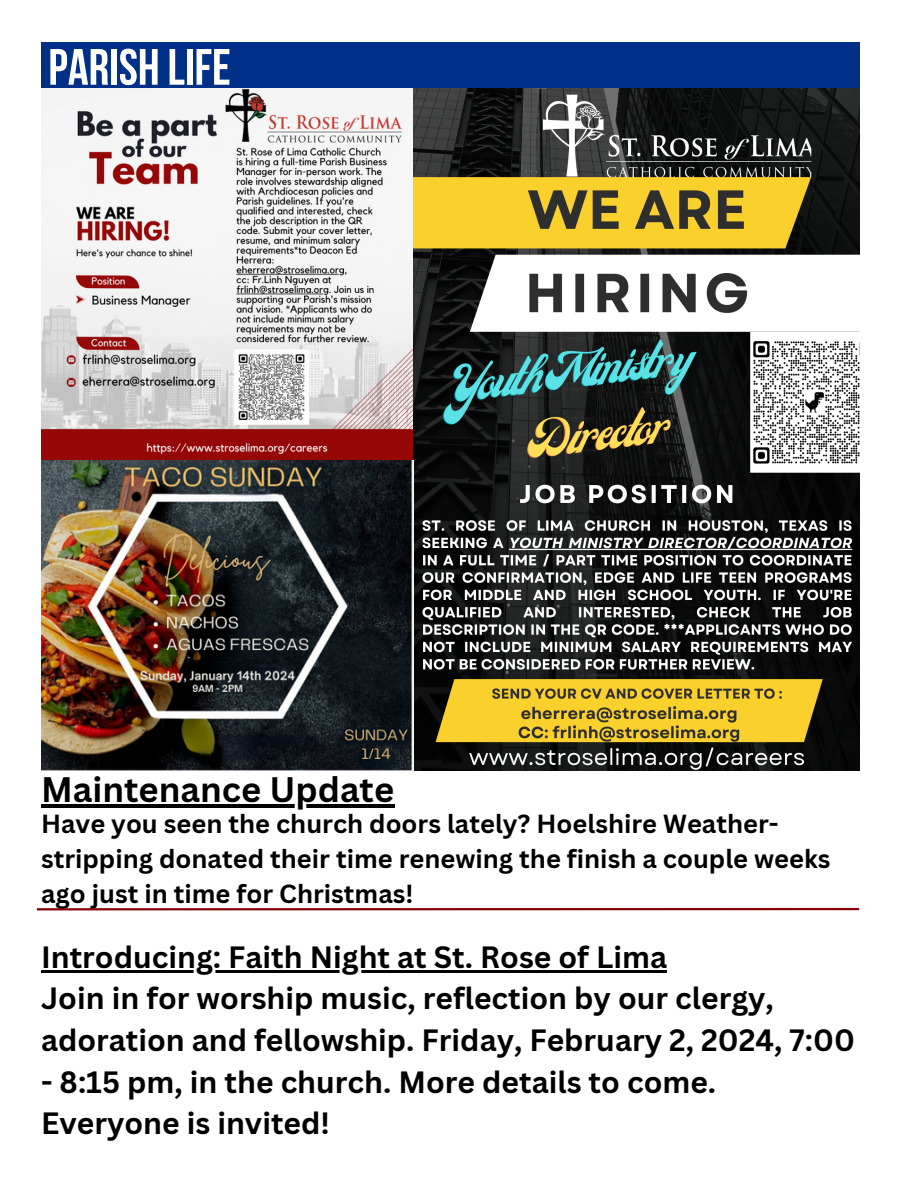
<style>
.page{position:relative;width:918px;height:1188px;background:#fff}
.page>*{position:absolute;margin:0;border:0;box-sizing:border-box;transform-origin:0 0}
.t1{font:700 51px "Bebas Neue";color:#fff}
.t2{font:700 34.5px "Canva Sans";color:#000}
.t3{font:700 30px/41.7px "Canva Sans";color:#000}
.t4{font:700 25.5px/34.8px "Canva Sans";color:#000}
</style>
<div class="page">
<div style="left:41px;top:43px;width:818px;height:46px;background:#003087"></div>
<img style="left:41px;top:89px;width:818px;height:682px">
<hr style="left:41px;top:804px;width:353px;height:3px;background:#000">
<hr style="left:41px;top:970px;width:626px;height:2px;background:#000">
<hr style="left:37px;top:908px;width:822px;height:2px;background:#870000">
<p class="t1" style="left:48px;top:46px;width:184px">PARISH LIFE</p>
<p class="t2" style="left:41px;top:765px;width:355px">Maintenance Update</p>
<p class="t4" style="left:41px;top:806px;width:791px">Have you seen the church doors lately? Hoelshire Weather&shy;stripping donated their time renewing the finish a couple weeks ago just in time for Christmas!</p>
<p class="t3" style="left:41px;top:935px;width:627px">Introducing: Faith Night at St. Rose of Lima</p>
<p class="t3" style="left:41px;top:977px;width:815px">Join in for worship music, reflection by our clergy, adoration and fellowship. Friday, February 2, 2024, 7:00</p>
<p class="t3" style="left:41px;top:1060px;width:677px">- 8:15 pm, in the church. More details to come.<br>Everyone is invited!</p>
</div>
